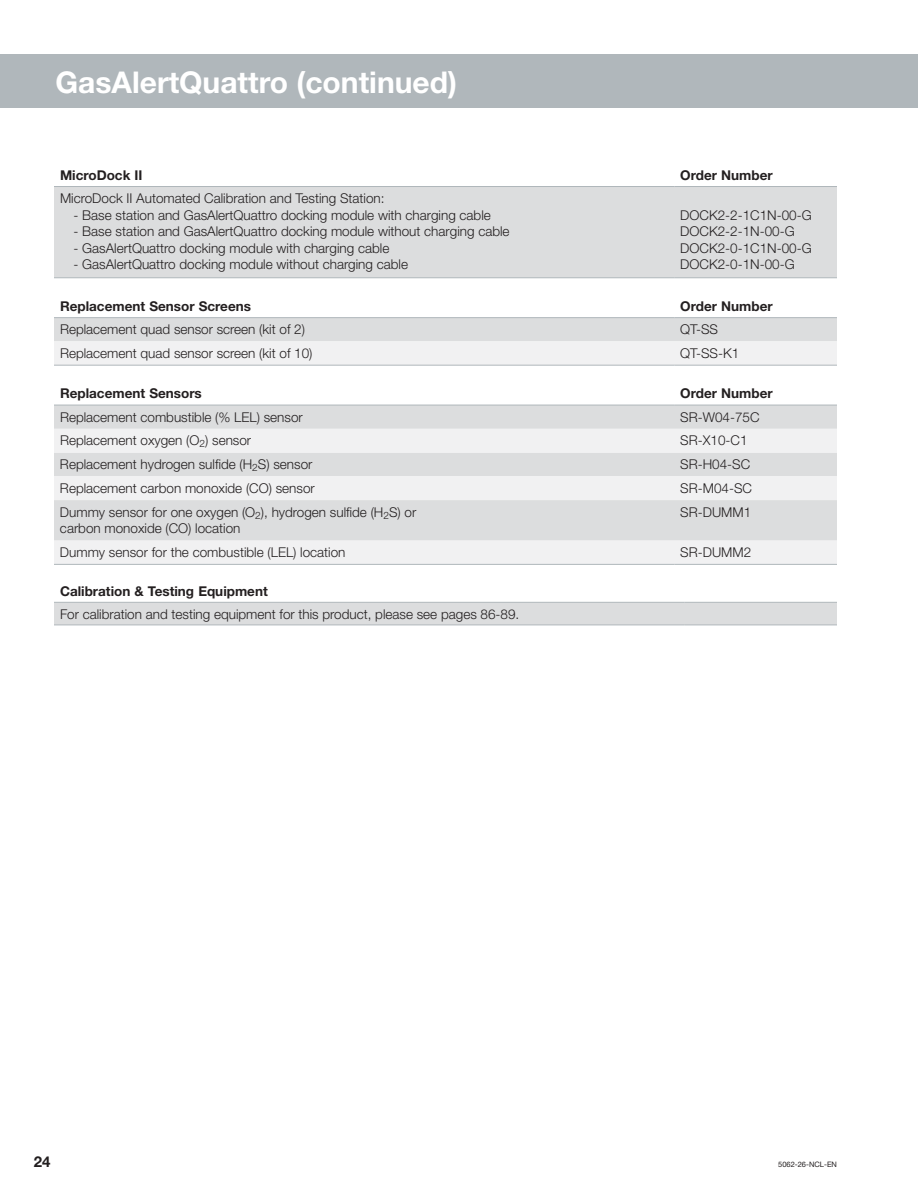
<style>
.page{position:relative;width:918px;height:1188px;background:#fff}
.page>*{position:absolute;margin:0;border:0;box-sizing:border-box;transform-origin:0 0}
.t1{font:700 30px "Helvetica Neue";color:#fff}
.t2{font:700 15px "Helvetica Neue";color:#231f20}
.t3{font:300 13.5px/16.5px "Helvetica Neue";color:#231f20}
.t4{font:700 13.5px "Helvetica Neue";color:#231f20}
.t5{font:7.5px "Helvetica Neue";color:#231f20}
</style>
<div class="page">
<div style="left:0;top:54px;width:918px;height:54px;background:#b0b7bb"></div>
<div style="left:54px;top:187px;width:783px;height:90px;background:#dcddde"></div>
<hr style="left:54px;top:186px;width:620px;height:1px;background:#b0b7bb">
<hr style="left:674px;top:186px;width:163px;height:1px;background:#b0b7bb">
<hr style="left:54px;top:277px;width:620px;height:1px;background:#b0b7bb">
<hr style="left:674px;top:277px;width:163px;height:1px;background:#b0b7bb">
<svg style="left:54px;top:318px;width:783px;height:47px"></svg>
<hr style="left:54px;top:317px;width:620px;height:1px;background:#b0b7bb">
<hr style="left:674px;top:317px;width:163px;height:1px;background:#b0b7bb">
<hr style="left:54px;top:365px;width:620px;height:1px;background:#b0b7bb">
<hr style="left:674px;top:365px;width:163px;height:1px;background:#b0b7bb">
<div style="left:54px;top:406px;width:783px;height:23px;background:#dcddde"></div>
<svg style="left:54px;top:429px;width:783px;height:135px;fill:#f1f1f2"></svg>
<hr style="left:54px;top:405px;width:620px;height:1px;background:#b0b7bb">
<hr style="left:674px;top:405px;width:163px;height:1px;background:#b0b7bb">
<hr style="left:54px;top:564px;width:620px;height:1px;background:#b0b7bb">
<hr style="left:674px;top:564px;width:163px;height:1px;background:#b0b7bb">
<div style="left:54px;top:603px;width:783px;height:22px;background:#dcddde"></div>
<hr style="left:54px;top:625px;width:630px;height:1px;background:#b0b7bb">
<hr style="left:684px;top:625px;width:153px;height:1px;background:#b0b7bb">
<hr style="left:54px;top:602px;width:630px;height:1px;background:#b0b7bb">
<hr style="left:684px;top:602px;width:153px;height:1px;background:#b0b7bb">
<h1 class="t1" style="left:55px;top:63px;width:403px">GasAlertQuattro (continued)</h1>
<p class="t4" style="left:60px;top:166px;width:84px">MicroDock II</p>
<p class="t4" style="left:680px;top:166px;width:94px">Order Number</p>
<p class="t3" style="left:60px;top:190px;width:326px">MicroDock II Automated Calibration and Testing Station:</p>
<p class="t3" style="left:74px;top:206px;width:419px">- Base station and GasAlertQuattro docking module with charging cable</p>
<p class="t3" style="left:74px;top:223px;width:438px">- Base station and GasAlertQuattro docking module without charging cable</p>
<p class="t3" style="left:74px;top:239px;width:317px">- GasAlertQuattro docking module with charging cable</p>
<p class="t3" style="left:74px;top:256px;width:336px">- GasAlertQuattro docking module without charging cable</p>
<p class="t3" style="left:680px;top:206px;width:133px">DOCK2-2-1C1N-00-G<br>DOCK2-2-1N-00-G<br>DOCK2-0-1C1N-00-G<br>DOCK2-0-1N-00-G</p>
<p class="t4" style="left:60px;top:298px;width:193px">Replacement Sensor Screens</p>
<p class="t4" style="left:680px;top:298px;width:94px">Order Number</p>
<p class="t3" style="left:60px;top:321px;width:247px">Replacement quad sensor screen (kit of 2)</p>
<p class="t3" style="left:680px;top:321px;width:39px">QT-SS</p>
<p class="t3" style="left:60px;top:345px;width:254px">Replacement quad sensor screen (kit of 10)</p>
<p class="t3" style="left:680px;top:345px;width:61px">QT-SS-K1</p>
<p class="t4" style="left:60px;top:385px;width:143px">Replacement Sensors</p>
<p class="t4" style="left:680px;top:385px;width:94px">Order Number</p>
<p class="t3" style="left:60px;top:408px;width:244px">Replacement combustible (% LEL) sensor</p>
<p class="t3" style="left:680px;top:408px;width:81px">SR-W04-75C</p>
<p class="t3" style="left:60px;top:432px;width:193px">Replacement oxygen (O<sub>2</sub>) sensor</p>
<p class="t3" style="left:680px;top:432px;width:69px">SR-X10-C1</p>
<p class="t3" style="left:60px;top:456px;width:254px">Replacement hydrogen sulfide (H<sub>2</sub>S) sensor</p>
<p class="t3" style="left:680px;top:456px;width:72px">SR-H04-SC</p>
<p class="t3" style="left:60px;top:480px;width:256px">Replacement carbon monoxide (CO) sensor</p>
<p class="t3" style="left:680px;top:480px;width:73px">SR-M04-SC</p>
<p class="t3" style="left:60px;top:503px;width:358px">Dummy sensor for one oxygen (O<sub>2</sub>), hydrogen sulfide (H<sub>2</sub>S) or carbon monoxide (CO) location</p>
<p class="t3" style="left:680px;top:503px;width:72px">SR-DUMM1</p>
<p class="t3" style="left:60px;top:544px;width:287px">Dummy sensor for the combustible (LEL) location</p>
<p class="t3" style="left:680px;top:544px;width:72px">SR-DUMM2</p>
<p class="t4" style="left:60px;top:583px;width:209px">Calibration &amp; Testing Equipment</p>
<p class="t3" style="left:60px;top:606px;width:461px">For calibration and testing equipment for this product, please see pages 86-89.</p>
<p class="t2" style="left:34px;top:1152px;width:18px">24</p>
<p class="t5" style="left:778px;top:1160px;width:60px">5062-26-NCL-EN</p>
</div>
